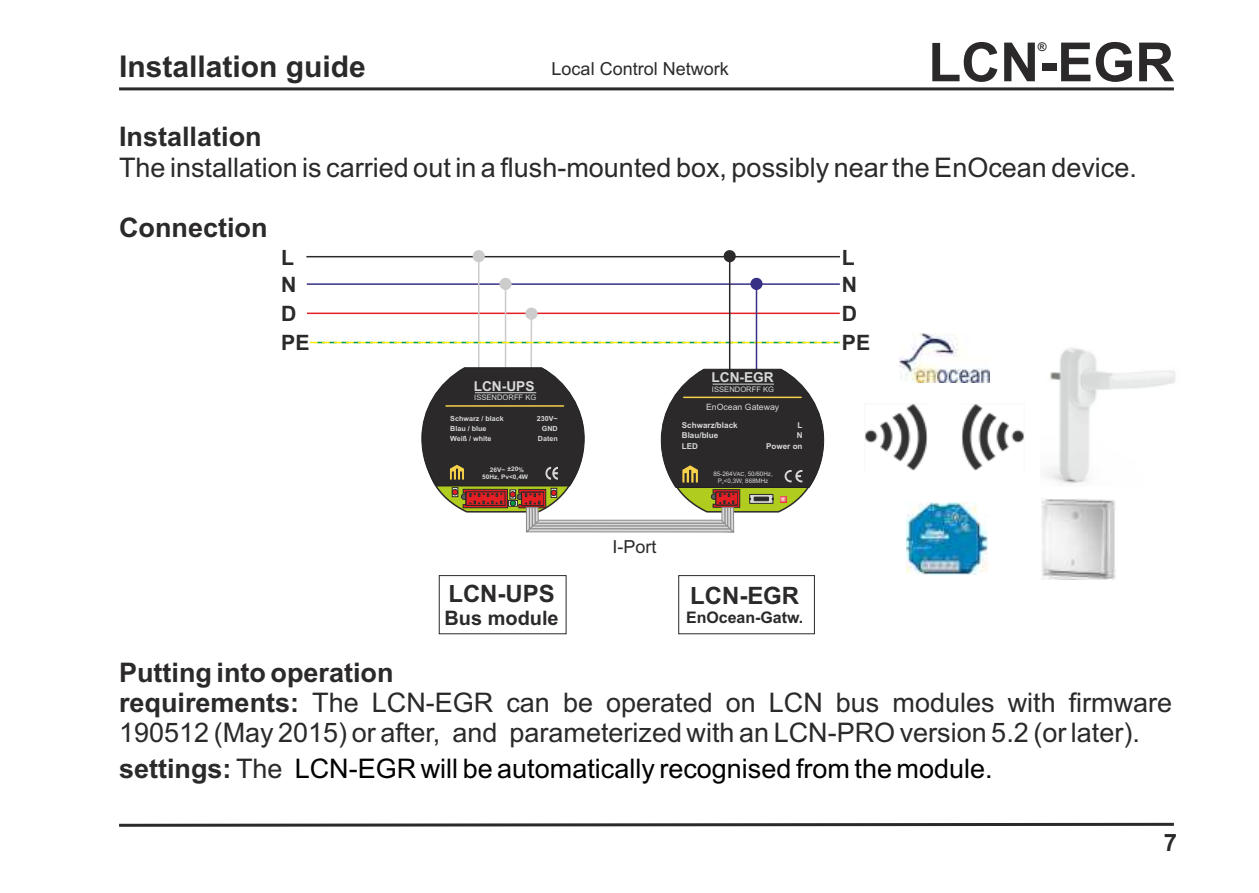
<style>
.page{position:relative;width:1259px;height:893px;background:#fff}
.page>*{position:absolute;margin:0;border:0;box-sizing:border-box;transform-origin:0 0}
.t1{font:700 54px "Arial";color:#2b2929}
.t2{font:700 30px "Arial";color:#2b2929}
.t3{font:27px/30.3px "Arial";color:#2b2929}
.t4{font:27px "Arial";color:#000}
.t5{font:700 27px "Arial";color:#2b2929}
.t6{font:700 24px "Arial";color:#2b2929}
.t7{font:700 21.3px/27.6px "Arial";color:#2b2929}
.t8{font:700 19.8px "Arial";color:#2b2929}
.t9{font:18px "Arial";color:#2b2929}
.t10{font:700 15.9px "Arial";color:#2b2929}
.t11{font:700 13.8px "Arial";color:#d9d9d9}
.t12{font:700 12px "Arial";color:#2b2929}
.t13{font:8.7px "Arial";color:#d9d9d9}
.t14{font:700 8.1px/10.5px "Arial";color:#d9d9d9;text-align:right}
.t15{font:7.5px "Arial";color:#d9d9d9}
.t16{font:700 7.2px/9.9px "Arial";color:#d9d9d9}
.t17{font:6.3px/6.9px "Arial";color:#d9d9d9;text-align:center}
.t18{font:700 6.3px/6.9px "Arial";color:#d9d9d9;scale:1.04 1}
.s1{font-size:5.7px}
.s2{font-weight:700}
.s3{font-weight:700;color:#2b2929}
.s4{color:#2b2929}
</style>
<div class="page">
<svg style="left:119px;top:822px;width:1055px;height:5px"></svg>
<hr style="left:119px;top:87px;width:1055px;height:3px;background:#2b2929">
<svg style="left:678px;top:575px;width:137px;height:59px"></svg>
<svg style="left:438px;top:575px;width:129px;height:59px"></svg>
<img style="left:899px;top:334px;width:90px;height:49px">
<img style="left:865px;top:404px;width:62px;height:67px">
<img style="left:961px;top:404px;width:63px;height:67px">
<img style="left:1041px;top:498px;width:74px;height:81px">
<img style="left:1047px;top:348px;width:128px;height:135px">
<img style="left:906px;top:502px;width:81px;height:72px">
<hr style="left:307px;top:283px;width:533px;height:2px;background:#383085">
<hr style="left:307px;top:313px;width:533px;height:1px;background:#e31f24">
<hr style="left:306px;top:256px;width:534px;height:1px;background:#2b2929">
<svg style="left:310px;top:250px;width:530px;height:283px"></svg>
<p class="t2" style="left:119px;top:55px;width:248px">Installation guide</p>
<p class="t9" style="left:551px;top:62px;width:179px">Local Control Network</p>
<h1 class="t1" style="left:928px;top:42px;width:247px">LCN-EGR</h1>
<p class="t12" style="left:1037px;top:43px;width:10px">®</p>
<p class="t5" style="left:119px;top:127px;width:144px">Installation</p>
<p class="t3" style="left:119px;top:154px;width:1019px">The installation is carried out in a flush-mounted box, possibly near the EnOcean device.</p>
<p class="t5" style="left:119px;top:217px;width:150px">Connection</p>
<p class="t7" style="left:281px;top:245px;width:17px">L<br>N</p>
<p class="t7" style="left:842px;top:245px;width:17px">L<br>N</p>
<p class="t7" style="left:281px;top:301px;width:17px">D</p>
<p class="t7" style="left:842px;top:301px;width:17px">D</p>
<p class="t7" style="left:281px;top:331px;width:30px">PE</p>
<p class="t7" style="left:842px;top:331px;width:30px">PE</p>
<p class="t11" style="left:474px;top:381px;width:62px">LCN-UPS</p>
<p class="t15" style="left:474px;top:395px;width:64px">ISSENDORFF KG</p>
<p class="t11" style="left:711px;top:372px;width:64px">LCN-EGR</p>
<p class="t15" style="left:712px;top:386px;width:64px">ISSENDORFF KG</p>
<p class="t13" style="left:706px;top:403px;width:75px">EnOcean Gateway</p>
<p class="t16" style="left:450px;top:414px;width:55px">Schwarz / black<br>Blau / blue<br>Weiß / white</p>
<p class="t16" style="left:537px;top:414px;width:22px;text-align:right">230V~<br>GND<br>Daten</p>
<p class="t14" style="left:682px;top:421px;width:57px;text-align:left">Schwarz/black<br>Blau/blue<br>LED</p>
<p class="t14" style="left:766px;top:421px;width:38px">L<br>N<br>Power on</p>
<p class="t18" style="left:482px;top:467px;width:46px;text-indent:8px">26V~ ±20%<br>50Hz, Pv&lt;0,4W</p>
<p class="t17" style="left:713px;top:471px;width:61px">85-264V<span class="s1">AC,</span> 50/60Hz,<br>P<sub>V</sub>&lt;0,3W, 868MHz</p>
<p class="t9" style="left:612px;top:540px;width:46px">I-Port</p>
<p class="t6" style="left:448px;top:584px;width:108px">LCN-UPS</p>
<p class="t8" style="left:444px;top:610px;width:116px">Bus module</p>
<p class="t6" style="left:690px;top:586px;width:111px">LCN-EGR</p>
<p class="t10" style="left:686px;top:611px;width:119px">EnOcean-Gatw.</p>
<p class="t3" style="left:119px;top:660px;width:1054px"><span class="s2">Putting into operation<br>requirements:</span> The LCN-EGR can be operated on LCN bus modules with firmware<br>190512 (May 2015) or after, and parameterized with an LCN-PRO version 5.2 (or later).</p>
<p class="t4" style="left:119px;top:759px;width:875px"><span class="s3">settings:</span> <span class="s4">The</span> LCN-EGR will be automatically recognised from the module.</p>
<p class="t6" style="left:1163px;top:833px;width:15px">7</p>
</div>
